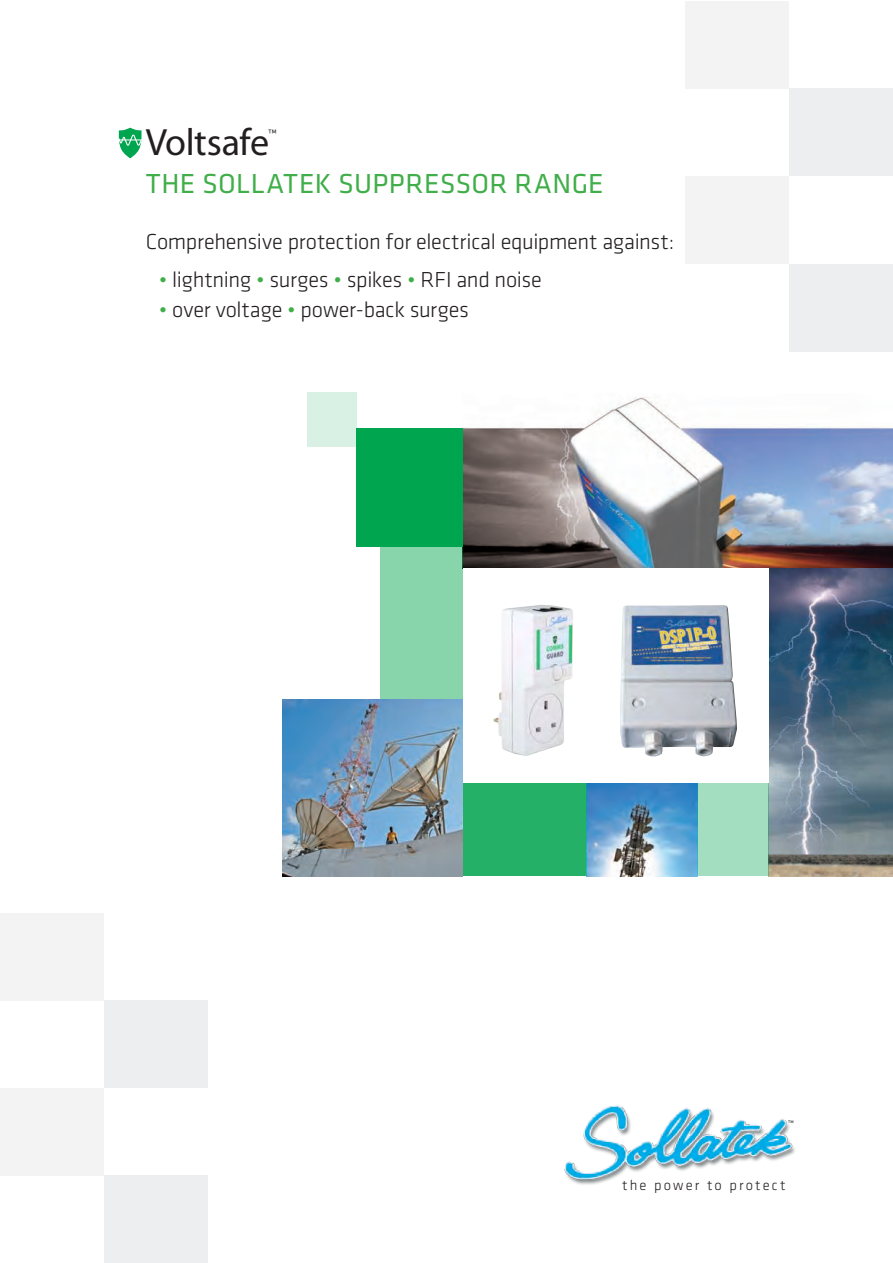
<style>
.page{position:relative;width:893px;height:1263px;background:#fff}
.page>*{position:absolute;margin:0;border:0;box-sizing:border-box;transform-origin:0 0}
.t1{font:38.1px "Myriad Pro";letter-spacing:-.01em;color:#231f20}
.t2{font:28.5px "Klavika";letter-spacing:.015em;color:#40ae49}
.t3{font:300 22.5px "Klavika";letter-spacing:-.01em;color:#231f20}
.t4{font:300 18.75px "Klavika";color:#231f20}
.t5{font:300 14.7px "Klavika";letter-spacing:.145em;color:#231f20}
.t6{font:300 12.9px "Klavika";color:#231f20}
.s1{color:#40ae49}
</style>
<div class="page">
<img style="left:463px;top:397px;width:430px;height:171px">
<img style="left:768px;top:568px;width:125px;height:308px">
<img style="left:564px;top:1105px;width:231px;height:80px">
<div style="left:356px;top:428px;width:107px;height:119px;background:#00a54f"></div>
<div style="left:461px;top:783px;width:125px;height:93px;background:#24b167"></div>
<div style="left:381px;top:547px;width:82px;height:153px;background:#88d5ac"></div>
<div style="left:307px;top:393px;width:49px;height:54px;background:#d9f1e4"></div>
<div style="left:697px;top:783px;width:71px;height:93px;background:#a4dec0"></div>
<img style="left:586px;top:783px;width:111px;height:93px">
<div style="left:685px;top:1px;width:104px;height:88px;background:#f3f3f4"></div>
<div style="left:685px;top:176px;width:104px;height:88px;background:#f3f3f4"></div>
<div style="left:789px;top:89px;width:104px;height:87px;background:#edeeef"></div>
<div style="left:789px;top:264px;width:104px;height:87px;background:#edeeef"></div>
<svg style="left:119px;top:128px;width:23px;height:30px"></svg>
<img style="left:282px;top:699px;width:181px;height:177px">
<div style="left:0;top:913px;width:104px;height:87px;background:#f3f3f4"></div>
<div style="left:0;top:1088px;width:104px;height:87px;background:#f3f3f4"></div>
<div style="left:104px;top:1000px;width:104px;height:88px;background:#edeeef"></div>
<div style="left:104px;top:1175px;width:104px;height:88px;background:#edeeef"></div>
<img style="left:493px;top:605px;width:80px;height:151px">
<img style="left:620px;top:605px;width:117px;height:151px">
<h1 class="t1" style="left:146px;top:119px;width:125px">Voltsafe</h1>
<p class="t2" style="left:146px;top:165px;width:459px">THE SOLLATEK SUPPRESSOR RANGE</p>
<p class="t4" style="left:268px;top:125px;width:11px">™</p>
<p class="t3" style="left:146px;top:228px;width:530px">Comprehensive protection for electrical equipment against:</p>
<p class="t3" style="left:159px;top:266px;width:385px"><span class="s1">•</span> lightning <span class="s1">•</span> surges <span class="s1">•</span> spikes <span class="s1">•</span> RFI and noise</p>
<p class="t3" style="left:159px;top:296px;width:312px"><span class="s1">•</span> over voltage <span class="s1">•</span> power-back surges</p>
<p class="t6" style="left:787px;top:1117px;width:8px">™</p>
<p class="t5" style="left:622px;top:1176px;width:165px">the power to protect</p>
</div>
